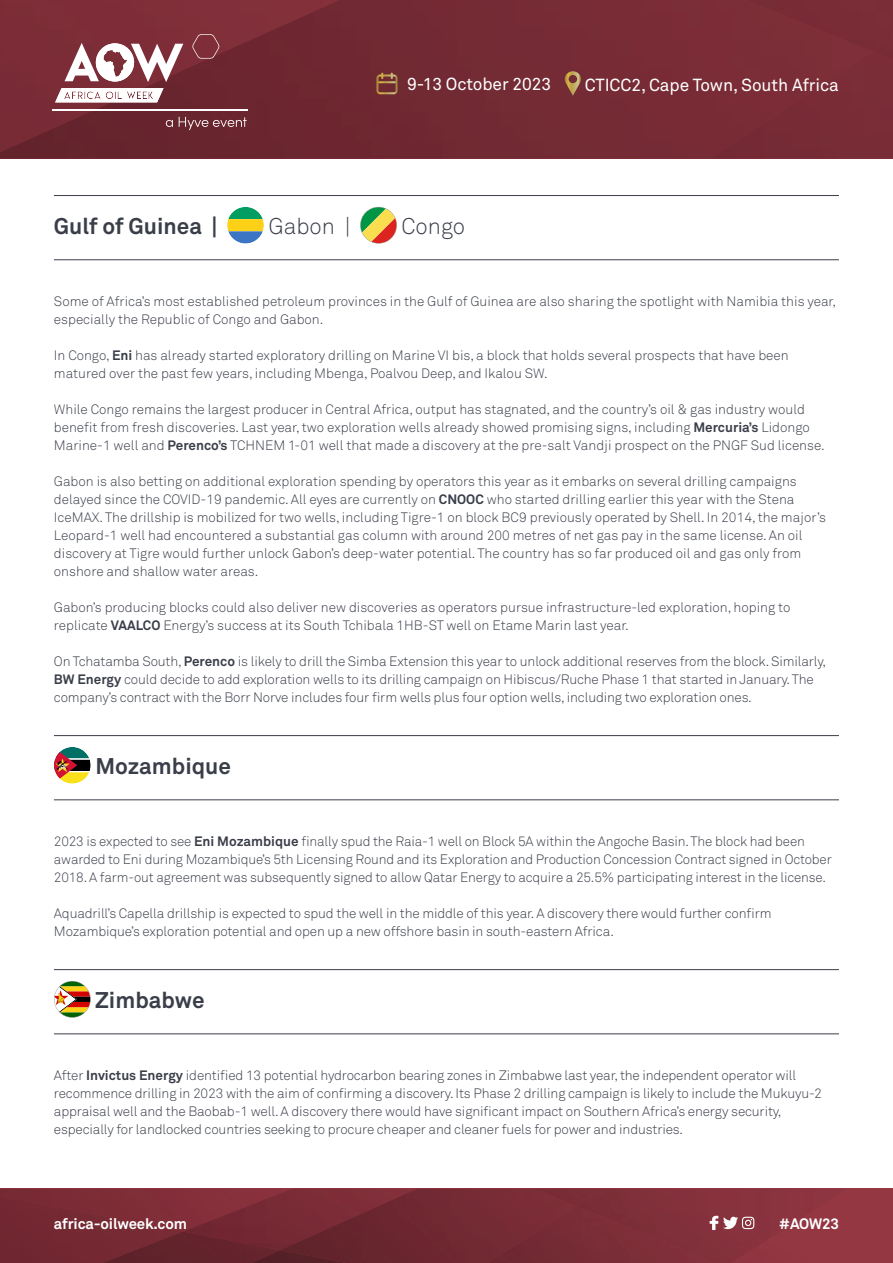
<style>
.page{position:relative;width:893px;height:1263px;background:#fff}
.page>*{position:absolute;margin:0;border:0;box-sizing:border-box;transform-origin:0 0}
.t1{font:700 22.5px "Akkurat Pro";color:#3a3e49}
.t2{font:22.5px "Akkurat Light Pro";color:#3a3e49}
.t3{font:17.25px "Akkurat Pro";letter-spacing:-.005em;color:#fff}
.t4{font:700 15px "Akkurat Pro";letter-spacing:-.01em;color:#fff}
.t5{font:13.5px/18px "Akkurat Light Pro";letter-spacing:-.01em;color:#3a3e49}
.s1{font-family:"Akkurat Pro";font-weight:700}
</style>
<div class="page">
<hr style="left:54px;top:195px;width:785px;height:1px;background:#3a3e49">
<hr style="left:54px;top:259px;width:785px;height:1px;background:#3a3e49">
<hr style="left:54px;top:735px;width:785px;height:1px;background:#3a3e49">
<hr style="left:54px;top:799px;width:785px;height:1px;background:#3a3e49">
<hr style="left:54px;top:969px;width:785px;height:1px;background:#3a3e49">
<hr style="left:54px;top:1033px;width:785px;height:1px;background:#3a3e49">
<svg style="left:227px;top:207px;width:37px;height:37px"></svg>
<svg style="left:360px;top:207px;width:37px;height:35px"></svg>
<div style="left:360px;top:207px;width:37px;height:37px;border:1px solid #aaa;border-radius:50%"></div>
<svg style="left:54px;top:747px;width:37px;height:37px"></svg>
<svg style="left:54px;top:981px;width:35px;height:35px"></svg>
<div style="left:54px;top:981px;width:37px;height:37px;border:1px solid #aaa;border-radius:50%"></div>
<img style="left:0;top:0;width:745px;height:159px">
<div style="left:709px;top:52px;width:184px;height:107px;background:#792c36"></div>
<div style="left:745px;top:0;width:148px;height:52px;background:#7a2d37"></div>
<img style="left:873px;top:38px;width:20px;height:22px">
<hr style="left:52px;top:109px;width:195px;height:1px;background:#fff">
<svg style="left:166px;top:120px;width:7px;height:7px"></svg>
<svg style="left:179px;top:117px;width:68px;height:13px"></svg>
<svg style="left:192px;top:34px;width:28px;height:25px"></svg>
<svg style="left:65px;top:43px;width:118px;height:39px"></svg>
<svg style="left:55px;top:88px;width:108px;height:14px"></svg>
<svg style="left:565px;top:71px;width:16px;height:25px"></svg>
<svg style="left:376px;top:73px;width:22px;height:21px"></svg>
<img style="left:0;top:1188px;width:265px;height:32px">
<img style="left:265px;top:1188px;width:15px;height:43px">
<img style="left:210px;top:1199px;width:56px;height:32px">
<img style="left:183px;top:1220px;width:28px;height:11px">
<div style="left:848px;top:1188px;width:45px;height:75px;background:#953743"></div>
<img style="left:280px;top:1188px;width:568px;height:75px">
<div style="left:488px;top:1206px;width:88px;height:57px;background:#752b35"></div>
<div style="left:576px;top:1206px;width:141px;height:57px;background:#7e2f39"></div>
<img style="left:533px;top:1188px;width:69px;height:18px">
<img style="left:0;top:1196px;width:183px;height:67px">
<img style="left:102px;top:1231px;width:178px;height:32px">
<img style="left:251px;top:1250px;width:95px;height:13px">
<svg style="left:710px;top:1216px;width:44px;height:14px"></svg>
<p class="t3" style="left:407px;top:74px;width:145px">9-13 October 2023</p>
<p class="t3" style="left:585px;top:75px;width:255px">CTICC2, Cape Town, South Africa</p>
<h1 class="t1" style="left:54px;top:212px;width:165px">Gulf of Guinea |</h1>
<h1 class="t2" style="left:269px;top:213px;width:83px">Gabon |</h1>
<h1 class="t2" style="left:402px;top:213px;width:65px">Congo</h1>
<p class="t5" style="left:54px;top:293px;width:784px">Some of Africa’s most established petroleum provinces in the Gulf of Guinea are also sharing the spotlight with Namibia this year, especially the Republic of Congo and Gabon.</p>
<p class="t5" style="left:54px;top:347px;width:736px">In Congo, <span class="s1">Eni</span> has already started exploratory drilling on Marine VI bis, a block that holds several prospects that have been matured over the past few years, including Mbenga, Poalvou Deep, and Ikalou SW.</p>
<p class="t5" style="left:54px;top:401px;width:772px">While Congo remains the largest producer in Central Africa, output has stagnated, and the country’s oil &amp; gas industry would benefit from fresh discoveries. Last year, two exploration wells already showed promising signs, including <span class="s1">Mercuria’s</span> Lidongo<br>Marine-1 well and <span class="s1">Perenco’s</span> TCHNEM 1-01 well that made a discovery at the pre-salt Vandji prospect on the PNGF Sud license.</p>
<p class="t5" style="left:54px;top:473px;width:774px">Gabon is also betting on additional exploration spending by operators this year as it embarks on several drilling campaigns delayed since the COVID-19 pandemic. All eyes are currently on <span class="s1">CNOOC</span> who started drilling earlier this year with the Stena IceMAX. The drillship is mobilized for two wells, including Tigre-1 on block BC9 previously operated by Shell. In 2014, the major’s Leopard-1 well had encountered a substantial gas column with around 200 metres of net gas pay in the same license. An oil discovery at Tigre would further unlock Gabon’s deep-water potential. The country has so far produced oil and gas only from onshore and shallow water areas.</p>
<p class="t5" style="left:54px;top:599px;width:738px">Gabon’s producing blocks could also deliver new discoveries as operators pursue infrastructure-led exploration, hoping to replicate <span class="s1">VAALCO</span> Energy’s success at its South Tchibala 1HB-ST well on Etame Marin last year.</p>
<p class="t5" style="left:54px;top:653px;width:774px">On Tchatamba South, <span class="s1">Perenco</span> is likely to drill the Simba Extension this year to unlock additional reserves from the block. Similarly,<br><span class="s1">BW Energy</span> could decide to add exploration wells to its drilling campaign on Hibiscus/Ruche Phase 1 that started in January. The company’s contract with the Borr Norve includes four firm wells plus four option wells, including two exploration ones.</p>
<h1 class="t1" style="left:95px;top:752px;width:137px">Mozambique</h1>
<p class="t5" style="left:54px;top:833px;width:779px">2023 is expected to see <span class="s1">Eni Mozambique</span> finally spud the Raia-1 well on Block 5A within the Angoche Basin. The block had been awarded to Eni during Mozambique’s 5th Licensing Round and its Exploration and Production Concession Contract signed in October<br>2018. A farm-out agreement was subsequently signed to allow Qatar Energy to acquire a 25.5% participating interest in the license.</p>
<p class="t5" style="left:54px;top:905px;width:719px">Aquadrill’s Capella drillship is expected to spud the well in the middle of this year. A discovery there would further confirm<br>Mozambique’s exploration potential and open up a new offshore basin in south-eastern Africa.</p>
<h1 class="t1" style="left:95px;top:986px;width:111px">Zimbabwe</h1>
<p class="t5" style="left:54px;top:1067px;width:769px">After <span class="s1">Invictus Energy</span> identified 13 potential hydrocarbon bearing zones in Zimbabwe last year, the independent operator will recommence drilling in 2023 with the aim of confirming a discovery. Its Phase 2 drilling campaign is likely to include the Mukuyu-2 appraisal well and the Baobab-1 well. A discovery there would have significant impact on Southern Africa’s energy security, especially for landlocked countries seeking to procure cheaper and cleaner fuels for power and industries.</p>
<p class="t4" style="left:54px;top:1215px;width:135px">africa-oilweek.com</p>
<p class="t4" style="left:779px;top:1214px;width:62px">#AOW23</p>
</div>
